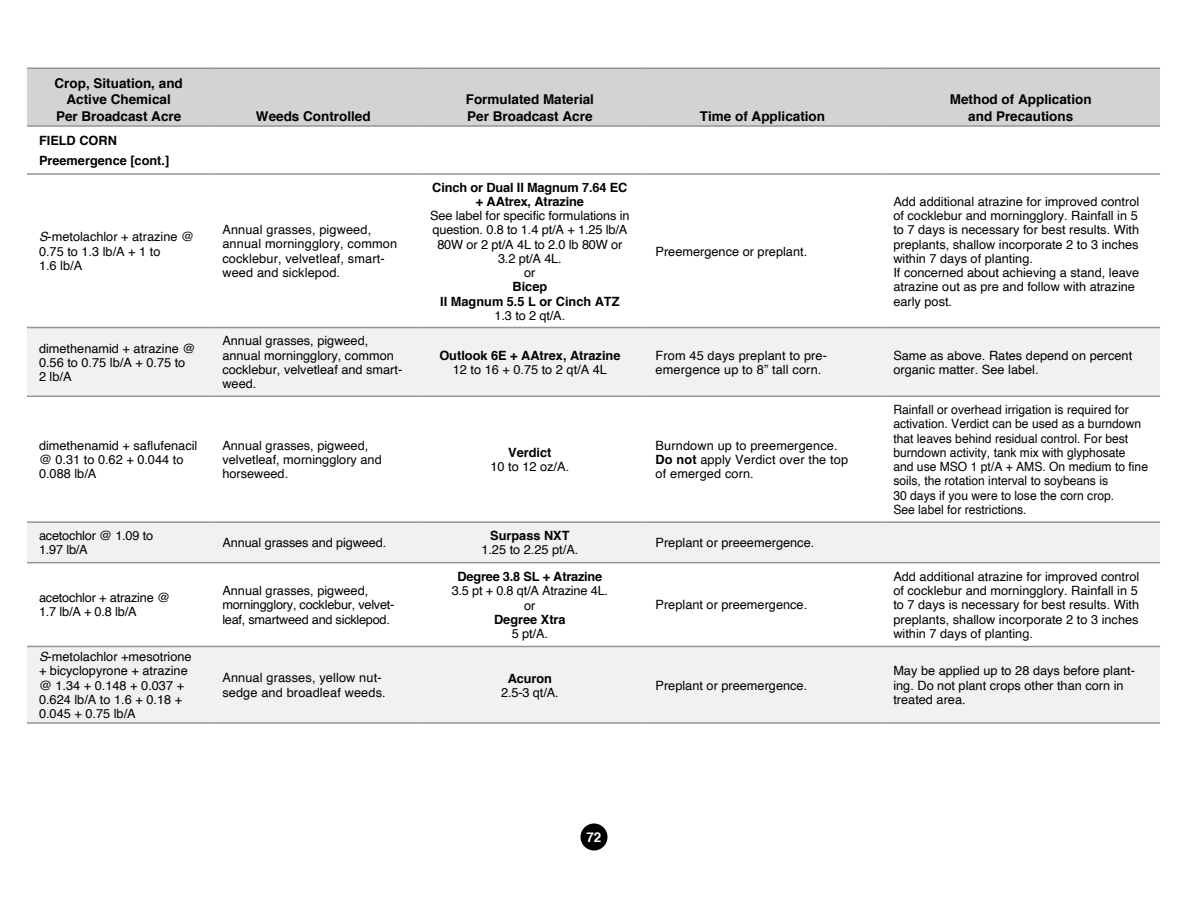
<style>
.page{position:relative;width:1188px;height:918px;background:#fff}
.page>*{position:absolute;margin:0;border:0;box-sizing:border-box;transform-origin:0 0}
.t1{font:700 13.5px/16.5px "Helvetica";color:#000;text-align:center}
.t2{font:700 13.5px "Helvetica";color:#fff}
.t3{font:12.75px/14.2px "Helvetica";color:#000}
.t4{font:12.75px/14.2px "Helvetica";color:#000;scale:.95 1}
.t5{font:12.75px/14.2px "Helvetica";letter-spacing:-.02em;color:#000}
.t6{font:700 12.75px/20px "Helvetica";color:#000}
.s1{font-style:italic}
.s2{font-weight:700}
.s3{font-weight:400}
</style>
<div class="page">
<div style="left:580px;top:824px;width:28px;height:26px;background:#000;border-radius:50%"></div>
<div style="left:27px;top:68px;width:183px;height:58px;background:#d1d3d4"></div>
<div style="left:210px;top:68px;width:206px;height:58px;background:#d1d3d4"></div>
<div style="left:416px;top:68px;width:228px;height:58px;background:#d1d3d4"></div>
<div style="left:644px;top:68px;width:237px;height:58px;background:#d1d3d4"></div>
<div style="left:881px;top:68px;width:279px;height:58px;background:#d1d3d4"></div>
<div style="left:27px;top:328px;width:183px;height:68px;background:#f1f1f2"></div>
<div style="left:210px;top:328px;width:206px;height:68px;background:#f1f1f2"></div>
<div style="left:416px;top:328px;width:228px;height:68px;background:#f1f1f2"></div>
<div style="left:644px;top:328px;width:237px;height:68px;background:#f1f1f2"></div>
<div style="left:881px;top:328px;width:279px;height:68px;background:#f1f1f2"></div>
<div style="left:27px;top:522px;width:183px;height:41px;background:#f1f1f2"></div>
<div style="left:210px;top:522px;width:206px;height:41px;background:#f1f1f2"></div>
<div style="left:416px;top:522px;width:228px;height:41px;background:#f1f1f2"></div>
<div style="left:644px;top:522px;width:237px;height:41px;background:#f1f1f2"></div>
<div style="left:881px;top:522px;width:279px;height:41px;background:#f1f1f2"></div>
<div style="left:27px;top:646px;width:183px;height:77px;background:#f1f1f2"></div>
<div style="left:210px;top:646px;width:206px;height:77px;background:#f1f1f2"></div>
<div style="left:416px;top:646px;width:228px;height:77px;background:#f1f1f2"></div>
<div style="left:644px;top:646px;width:237px;height:77px;background:#f1f1f2"></div>
<div style="left:881px;top:646px;width:279px;height:77px;background:#f1f1f2"></div>
<hr style="left:27px;top:68px;width:183px;height:1px;background:#939598">
<hr style="left:210px;top:68px;width:206px;height:1px;background:#939598">
<hr style="left:416px;top:68px;width:228px;height:1px;background:#939598">
<hr style="left:644px;top:68px;width:237px;height:1px;background:#939598">
<hr style="left:881px;top:68px;width:279px;height:1px;background:#939598">
<hr style="left:27px;top:125px;width:183px;height:2px;background:#939598">
<hr style="left:210px;top:125px;width:206px;height:2px;background:#939598">
<hr style="left:416px;top:125px;width:228px;height:2px;background:#939598">
<hr style="left:644px;top:125px;width:237px;height:2px;background:#939598">
<hr style="left:881px;top:125px;width:279px;height:2px;background:#939598">
<hr style="left:27px;top:173px;width:183px;height:2px;background:#939598">
<hr style="left:210px;top:173px;width:206px;height:2px;background:#939598">
<hr style="left:416px;top:173px;width:228px;height:2px;background:#939598">
<hr style="left:644px;top:173px;width:237px;height:2px;background:#939598">
<hr style="left:881px;top:173px;width:279px;height:2px;background:#939598">
<hr style="left:27px;top:327px;width:183px;height:1px;background:#939598">
<hr style="left:210px;top:327px;width:206px;height:1px;background:#939598">
<hr style="left:416px;top:327px;width:228px;height:1px;background:#939598">
<hr style="left:644px;top:327px;width:237px;height:1px;background:#939598">
<hr style="left:881px;top:327px;width:279px;height:1px;background:#939598">
<hr style="left:27px;top:396px;width:183px;height:1px;background:#939598">
<hr style="left:210px;top:396px;width:206px;height:1px;background:#939598">
<hr style="left:416px;top:396px;width:228px;height:1px;background:#939598">
<hr style="left:644px;top:396px;width:237px;height:1px;background:#939598">
<hr style="left:881px;top:396px;width:279px;height:1px;background:#939598">
<hr style="left:27px;top:521px;width:183px;height:2px;background:#939598">
<hr style="left:210px;top:521px;width:206px;height:2px;background:#939598">
<hr style="left:416px;top:521px;width:228px;height:2px;background:#939598">
<hr style="left:644px;top:521px;width:237px;height:2px;background:#939598">
<hr style="left:881px;top:521px;width:279px;height:2px;background:#939598">
<hr style="left:27px;top:562px;width:183px;height:1px;background:#939598">
<hr style="left:210px;top:562px;width:206px;height:1px;background:#939598">
<hr style="left:416px;top:562px;width:228px;height:1px;background:#939598">
<hr style="left:644px;top:562px;width:237px;height:1px;background:#939598">
<hr style="left:881px;top:562px;width:279px;height:1px;background:#939598">
<hr style="left:27px;top:646px;width:183px;height:1px;background:#939598">
<hr style="left:210px;top:646px;width:206px;height:1px;background:#939598">
<hr style="left:416px;top:646px;width:228px;height:1px;background:#939598">
<hr style="left:644px;top:646px;width:237px;height:1px;background:#939598">
<hr style="left:881px;top:646px;width:279px;height:1px;background:#939598">
<hr style="left:27px;top:722px;width:183px;height:2px;background:#939598">
<hr style="left:210px;top:722px;width:206px;height:2px;background:#939598">
<hr style="left:416px;top:722px;width:228px;height:2px;background:#939598">
<hr style="left:644px;top:722px;width:237px;height:2px;background:#939598">
<hr style="left:881px;top:722px;width:279px;height:2px;background:#939598">
<p class="t1" style="left:55px;top:75px;width:130px">Crop, Situation, and<br>Active Chemical<br>Per Broadcast Acre</p>
<p class="t6" style="left:39px;top:131px;width:132px">FIELD CORN<br>Preemergence [cont.]</p>
<p class="t1" style="left:256px;top:108px;width:116px">Weeds Controlled</p>
<p class="t3" style="left:39px;top:230px;width:157px"><span class="s1">S</span>-metolachlor + atrazine @<br>0.75 to 1.3 lb/A + 1 to<br>1.6 lb/A</p>
<p class="t3" style="left:222px;top:223px;width:176px">Annual grasses, pigweed, annual morningglory, common cocklebur, velvetleaf, smart&shy;weed and sicklepod.</p>
<p class="t3" style="left:39px;top:341px;width:158px">dimethenamid + atrazine @<br>0.56 to 0.75 lb/A + 0.75 to<br>2 lb/A</p>
<p class="t3" style="left:222px;top:334px;width:181px">Annual grasses, pigweed, annual morningglory, common cocklebur, velvetleaf and smart - weed.</p>
<p class="t1" style="left:466px;top:91px;width:130px;text-align:left">Formulated Material<br>Per Broadcast Acre</p>
<p class="t3" style="left:430px;top:180px;width:201px;text-align:center"><span class="s2">Cinch or Dual II Magnum 7.64 EC + AAtrex, Atrazine<br></span>See label for specific formulations in question. 0.8 to 1.4 pt/A + 1.25 lb/A<br>80W or 2 pt/A 4L to 2.0 lb 80W or<br>3.2 pt/A 4L.<br>or<br><span class="s2">Bicep<br>II Magnum 5.5 L or Cinch ATZ<br></span>1.3 to 2 qt/A.</p>
<p class="t1" style="left:700px;top:108px;width:127px">Time of Application</p>
<p class="t3" style="left:656px;top:244px;width:153px">Preemergence or preplant.</p>
<p class="t1" style="left:950px;top:91px;width:143px">Method of Application and Precautions</p>
<p class="t3" style="left:893px;top:195px;width:247px">Add additional atrazine for improved control of cocklebur and morningglory. Rainfall in 5 to 7 days is necessary for best results. With preplants, shallow incorporate 2 to 3 inches within 7 days of planting.<br>If concerned about achieving a stand, leave atrazine out as pre and follow with atrazine early post.</p>
<p class="t6" style="left:439px;top:348px;width:183px;line-height:14.2px;text-align:center">Outlook 6E + AAtrex, Atrazine<br><span class="s3">12 to 16 + 0.75 to 2 qt/A 4L</span></p>
<p class="t3" style="left:656px;top:348px;width:173px">From 45 days preplant to pre&shy;emergence up to 8” tall corn.</p>
<p class="t3" style="left:893px;top:348px;width:240px">Same as above. Rates depend on percent organic matter. See label.</p>
<p class="t3" style="left:39px;top:439px;width:160px">dimethenamid + saflufenacil @ 0.31 to 0.62 + 0.044 to<br>0.088 lb/A</p>
<p class="t3" style="left:222px;top:439px;width:161px">Annual grasses, pigweed, velvetleaf, morningglory and horseweed.</p>
<p class="t3" style="left:491px;top:446px;width:80px;text-align:center"><span class="s2">Verdict<br></span>10 to 12 oz/A.</p>
<p class="t3" style="left:656px;top:439px;width:194px">Burndown up to preemergence.<br><span class="s2">Do not</span> apply Verdict over the top of emerged corn.</p>
<p class="t3" style="left:39px;top:529px;width:116px">acetochlor @ 1.09 to<br>1.97 lb/A</p>
<p class="t3" style="left:222px;top:536px;width:165px">Annual grasses and pigweed.</p>
<p class="t3" style="left:481px;top:529px;width:99px;text-align:center"><span class="s2">Surpass NXT<br></span>1.25 to 2.25 pt/A.</p>
<p class="t3" style="left:656px;top:536px;width:160px">Preplant or preeemergence.</p>
<p class="t3" style="left:39px;top:591px;width:132px">acetochlor + atrazine @<br>1.7 lb/A + 0.8 lb/A</p>
<p class="t5" style="left:222px;top:584px;width:174px">Annual grasses, pigweed, morningglory, cocklebur, velvet&shy;leaf, smartweed and sicklepod.</p>
<p class="t3" style="left:452px;top:570px;width:158px;text-align:center"><span class="s2">Degree 3.8 SL + Atrazine<br></span>3.5 pt + 0.8 qt/A Atrazine 4L. or<br><span class="s2">Degree Xtra<br></span>5 pt/A.</p>
<p class="t3" style="left:656px;top:598px;width:153px">Preplant or preemergence.</p>
<p class="t3" style="left:39px;top:650px;width:154px"><span class="s1">S</span>-metolachlor +mesotrione + bicyclopyrone + atrazine @ 1.34 + 0.148 + 0.037 +<br>0.624 lb/A to 1.6 + 0.18 +<br>0.045 + 0.75 lb/A</p>
<p class="t3" style="left:222px;top:671px;width:165px">Annual grasses, yellow nut&shy;sedge and broadleaf weeds.</p>
<p class="t3" style="left:501px;top:671px;width:59px;text-align:center"><span class="s2">Acuron<br></span>2.5-3 qt/A.</p>
<p class="t3" style="left:656px;top:678px;width:153px">Preplant or preemergence.</p>
<p class="t2" style="left:586px;top:826px;width:17px">72</p>
<p class="t4" style="left:893px;top:403px;width:270px">Rainfall or overhead irrigation is required for activation. Verdict can be used as a burndown that leaves behind residual control. For best burndown activity, tank mix with glyphosate and use MSO 1 pt/A + AMS. On medium to fine soils, the rotation interval to soybeans is<br>30 days if you were to lose the corn crop.<br>See label for restrictions.</p>
<p class="t3" style="left:893px;top:570px;width:247px;text-align:justify">Add additional atrazine for improved control of cocklebur and morningglory. Rainfall in 5 to 7 days is necessary for best results. With preplants, shallow incorporate 2 to 3 inches within 7 days of planting.</p>
<p class="t3" style="left:893px;top:664px;width:243px">May be applied up to 28 days before plant&shy;ing. Do not plant crops other than corn in treated area.</p>
</div>
